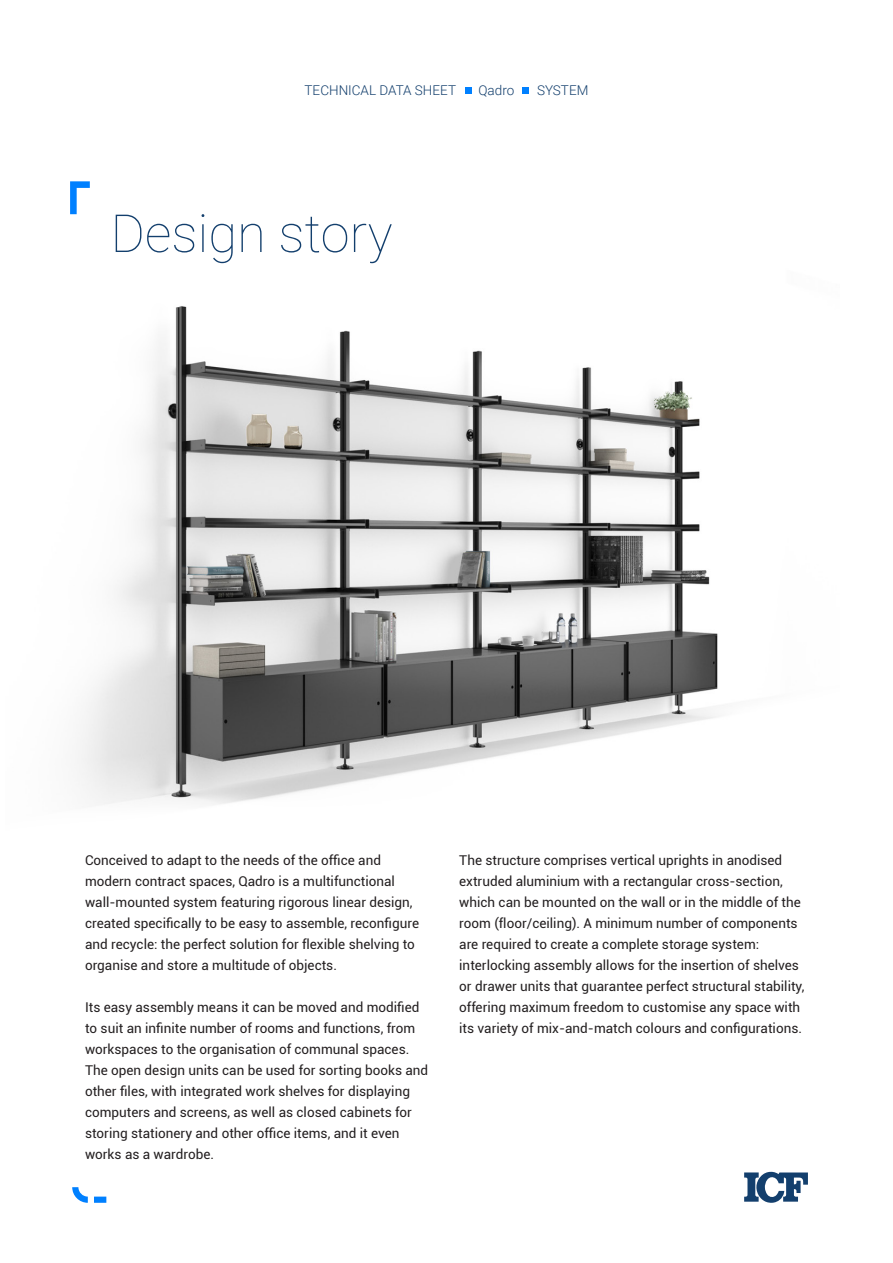
<style>
.page{position:relative;width:893px;height:1263px;background:#fff}
.page>*{position:absolute;margin:0;border:0;box-sizing:border-box;transform-origin:0 0}
.t1{font:100 52.5px "Roboto";color:#133f6d}
.t2{font:13.5px/21px "Roboto";color:#231f20}
.t3{font:300 13.5px "Roboto";color:#133f6d}
</style>
<div class="page">
<img style="left:77px;top:306px;width:641px;height:499px">
<svg style="left:744px;top:1171px;width:64px;height:32px"></svg>
<svg style="left:70px;top:181px;width:20px;height:33px"></svg>
<svg style="left:94px;top:1196px;width:12px;height:7px"></svg>
<svg style="left:72px;top:1187px;width:16px;height:16px"></svg>
<div style="left:465px;top:87px;width:7px;height:7px;background:#0080ff"></div>
<div style="left:522px;top:87px;width:7px;height:7px;background:#0080ff"></div>
<p class="t3" style="left:305px;top:81px;width:153px">TECHNICAL DATA SHEET</p>
<p class="t3" style="left:478px;top:81px;width:37px">Qadro</p>
<p class="t3" style="left:537px;top:81px;width:53px">SYSTEM</p>
<h1 class="t1" style="left:111px;top:197px;width:284px">Design story</h1>
<p class="t2" style="left:85px;top:849px;width:336px">Conceived to adapt to the needs of the office and modern contract spaces, Qadro is a multifunctional wall-mounted system featuring rigorous linear design, created specifically to be easy to assemble, reconfigure and recycle: the perfect solution for flexible shelving to organise and store a multitude of objects.</p>
<p class="t2" style="left:85px;top:996px;width:345px">Its easy assembly means it can be moved and modified to suit an infinite number of rooms and functions, from workspaces to the organisation of communal spaces.<br>The open design units can be used for sorting books and other files, with integrated work shelves for displaying computers and screens, as well as closed cabinets for storing stationery and other office items, and it even works as a wardrobe.</p>
<p class="t2" style="left:459px;top:849px;width:347px">The structure comprises vertical uprights in anodised extruded aluminium with a rectangular cross-section, which can be mounted on the wall or in the middle of the room (floor/ceiling). A minimum number of components are required to create a complete storage system: interlocking assembly allows for the insertion of shelves or drawer units that guarantee perfect structural stability, offering maximum freedom to customise any space with its variety of mix-and-match colours and configurations.</p>
</div>
